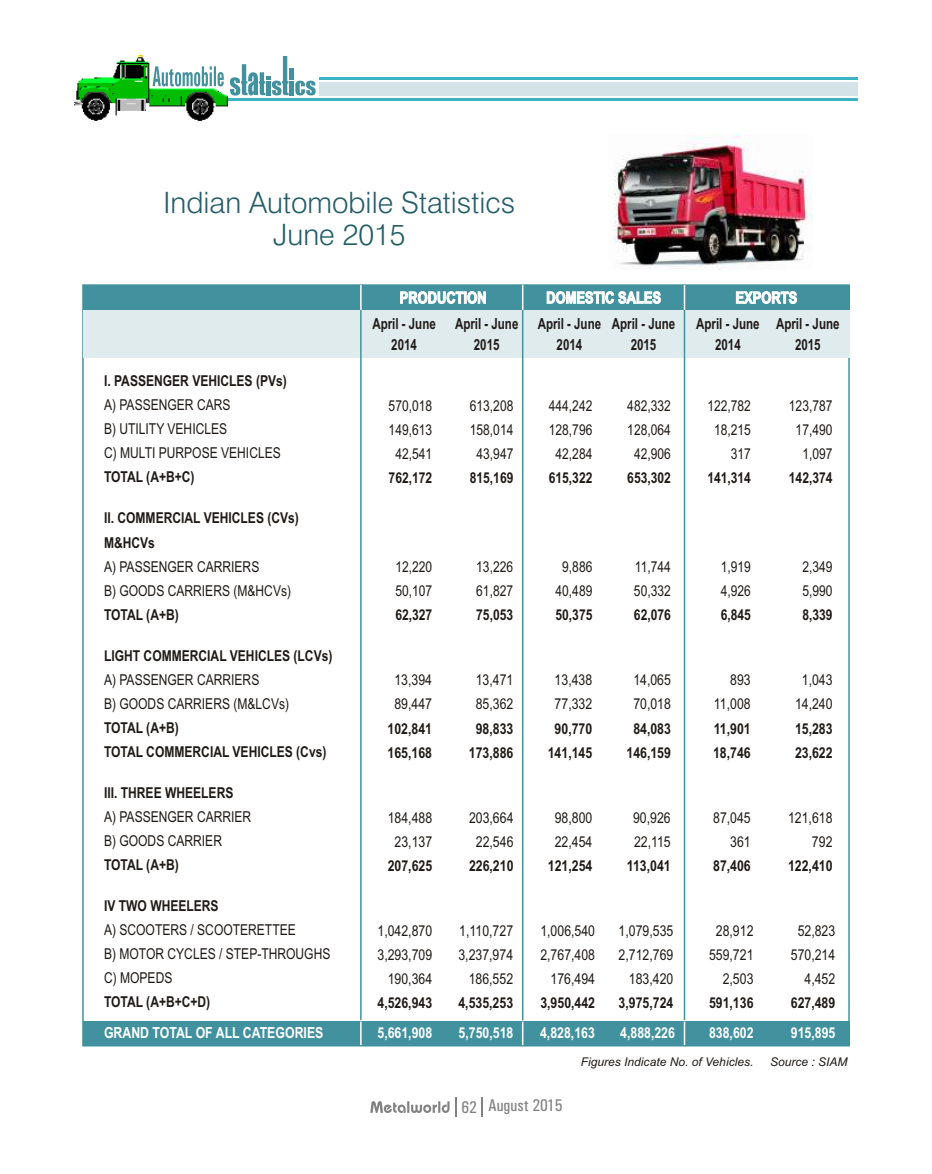
<style>
.page{position:relative;width:932px;height:1174px;background:#fff}
.page>*{position:absolute;margin:0;border:0;box-sizing:border-box;transform-origin:0 0}
.t1{font:300 29.4px/32.4px "Swiss 721 BT";color:#245e69;text-align:center}
.t2{font:16.95px "Univers Condensed";color:#828282}
.t3{font:700 15.3px/21px "Arial Narrow";color:#1f1a17;text-align:center;scale:.92 1}
.t4{font:700 15.3px "Arial Narrow";color:#fff}
.t5{font:15px/24px "Arial Narrow";color:#1f1a17}
.t6{font:700 15px/24px "Arial Narrow";color:#1f1a17}
.t7{font:700 15px "Arial Narrow";color:#fff}
.t8{font:italic 12px "Arial";color:#1f1a17}
</style>
<div class="page">
<div style="left:318px;top:82px;width:539px;height:14px;background:#d4e3e8"></div>
<hr style="left:318px;top:77px;width:539px;height:2px;background:#3bb3c2">
<hr style="left:82px;top:98px;width:775px;height:2px;background:#3bb3c2">
<div style="left:289px;top:68px;width:5px;height:12px;background:#42919e"></div>
<svg style="left:295px;top:81px;width:20px;height:14px"></svg>
<div style="left:289px;top:81px;width:5px;height:14px;background:#42919e"></div>
<svg style="left:230px;top:56px;width:58px;height:40px"></svg>
<hr style="left:266px;top:81px;width:4px;height:14px;background:#42919e">
<img style="left:74px;top:55px;width:154px;height:65px">
<svg style="left:152px;top:66px;width:72px;height:20px"></svg>
<svg style="left:370px;top:1097px;width:86px;height:19px"></svg>
<svg style="left:481px;top:1097px;width:2px;height:19px"></svg>
<div style="left:83px;top:1021px;width:765px;height:24px;background:#42919e"></div>
<div style="left:83px;top:285px;width:765px;height:25px;background:#42919e"></div>
<div style="left:83px;top:310px;width:765px;height:47px;background:#e0ebed"></div>
<svg style="left:400px;top:291px;width:85px;height:13px"></svg>
<svg style="left:546px;top:291px;width:114px;height:13px"></svg>
<svg style="left:735px;top:291px;width:61px;height:13px"></svg>
<svg style="left:360px;top:285px;width:1px;height:25px"></svg>
<hr style="left:521px;top:285px;width:2px;height:25px;background:#fff">
<hr style="left:683px;top:285px;width:2px;height:25px;background:#fff">
<hr style="left:360px;top:310px;width:1px;height:710px;background:#42919e">
<hr style="left:521px;top:310px;width:2px;height:710px;background:#42919e">
<hr style="left:683px;top:310px;width:2px;height:710px;background:#42919e">
<svg style="left:360px;top:1021px;width:1px;height:24px"></svg>
<hr style="left:521px;top:1021px;width:2px;height:24px;background:#fff">
<hr style="left:683px;top:1021px;width:2px;height:24px;background:#fff">
<img style="left:613px;top:135px;width:198px;height:135px">
<h1 class="t1" style="left:163px;top:189px;width:353px">Indian Automobile Statistics<br>June 2015</h1>
<p class="t6" style="left:104px;top:370px;width:184px">I. PASSENGER VEHICLES (PVs)</p>
<p class="t5" style="left:104px;top:394px;width:178px">A) PASSENGER CARS<br>B) UTILITY VEHICLES<br>C) MULTI PURPOSE VEHICLES</p>
<p class="t6" style="left:104px;top:466px;width:92px">TOTAL (A+B+C)</p>
<p class="t6" style="left:104px;top:507px;width:196px">II. COMMERCIAL VEHICLES (CVs)<br>M&amp;HCVs</p>
<p class="t5" style="left:104px;top:555px;width:188px">A) PASSENGER CARRIERS<br>B) GOODS CARRIERS (M&amp;HCVs)</p>
<p class="t6" style="left:104px;top:603px;width:76px">TOTAL (A+B)</p>
<p class="t6" style="left:104px;top:645px;width:230px">LIGHT COMMERCIAL VEHICLES (LCVs)</p>
<p class="t5" style="left:104px;top:669px;width:186px">A) PASSENGER CARRIERS<br>B) GOODS CARRIERS (M&amp;LCVs)</p>
<p class="t6" style="left:104px;top:717px;width:224px">TOTAL (A+B)<br>TOTAL COMMERCIAL VEHICLES (Cvs)</p>
<p class="t6" style="left:104px;top:782px;width:131px">III. THREE WHEELERS</p>
<p class="t5" style="left:104px;top:806px;width:149px">A) PASSENGER CARRIER<br>B) GOODS CARRIER</p>
<p class="t6" style="left:104px;top:854px;width:76px">TOTAL (A+B)</p>
<p class="t6" style="left:104px;top:895px;width:116px">IV TWO WHEELERS</p>
<p class="t5" style="left:104px;top:919px;width:228px">A) SCOOTERS / SCOOTERETTEE<br>B) MOTOR CYCLES / STEP-THROUGHS<br>C) MOPEDS</p>
<p class="t6" style="left:104px;top:991px;width:108px">TOTAL (A+B+C+D)</p>
<p class="t3" style="left:372px;top:314px;width:70px">April - June<br>2014</p>
<p class="t3" style="left:537px;top:314px;width:70px">April - June<br>2014</p>
<p class="t3" style="left:696px;top:314px;width:70px">April - June<br>2014</p>
<p class="t3" style="left:455px;top:314px;width:70px">April - June<br>2015</p>
<p class="t3" style="left:611px;top:314px;width:70px">April - June<br>2015</p>
<p class="t3" style="left:775px;top:314px;width:70px">April - June<br>2015</p>
<p class="t5" style="left:388px;top:395px;width:45px;text-align:center">570,018<br>149,613<br>42,541</p>
<p class="t6" style="left:388px;top:467px;width:45px">762,172</p>
<p class="t5" style="left:469px;top:395px;width:45px;text-align:center">613,208<br>158,014<br>43,947</p>
<p class="t6" style="left:469px;top:467px;width:45px">815,169</p>
<p class="t5" style="left:548px;top:395px;width:45px;text-align:center">444,242<br>128,796<br>42,284</p>
<p class="t6" style="left:548px;top:467px;width:45px">615,322</p>
<p class="t5" style="left:627px;top:395px;width:45px;text-align:center">482,332<br>128,064<br>42,906</p>
<p class="t6" style="left:627px;top:467px;width:45px">653,302</p>
<p class="t5" style="left:395px;top:556px;width:38px">12,220<br>50,107</p>
<p class="t6" style="left:395px;top:604px;width:38px">62,327</p>
<p class="t5" style="left:394px;top:669px;width:39px">13,394<br>89,447</p>
<p class="t6" style="left:387px;top:717px;width:46px">102,841<br>165,168</p>
<p class="t5" style="left:387px;top:806px;width:46px;text-align:center">184,488<br>23,137</p>
<p class="t6" style="left:387px;top:854px;width:46px">207,625</p>
<p class="t5" style="left:377px;top:920px;width:56px;text-align:right">1,042,870<br>3,293,709<br>190,364</p>
<p class="t6" style="left:377px;top:992px;width:56px">4,526,943</p>
<p class="t5" style="left:476px;top:556px;width:38px">13,226<br>61,827</p>
<p class="t6" style="left:476px;top:604px;width:38px">75,053</p>
<p class="t5" style="left:475px;top:669px;width:39px">13,471<br>85,362</p>
<p class="t6" style="left:469px;top:717px;width:46px;text-align:center">98,833<br>173,886</p>
<p class="t5" style="left:469px;top:806px;width:46px;text-align:center">203,664<br>22,546</p>
<p class="t6" style="left:469px;top:854px;width:46px">226,210</p>
<p class="t5" style="left:458px;top:920px;width:56px;text-align:right">1,110,727<br>3,237,974<br>186,552</p>
<p class="t6" style="left:458px;top:992px;width:56px">4,535,253</p>
<p class="t5" style="left:555px;top:556px;width:38px;text-align:center">9,886<br>40,489</p>
<p class="t6" style="left:555px;top:604px;width:38px">50,375</p>
<p class="t5" style="left:554px;top:669px;width:39px">13,438<br>77,332</p>
<p class="t6" style="left:547px;top:717px;width:46px;text-align:center">90,770<br>141,145</p>
<p class="t5" style="left:554px;top:806px;width:39px">98,800<br>22,454</p>
<p class="t6" style="left:547px;top:854px;width:46px">121,254</p>
<p class="t5" style="left:540px;top:920px;width:56px;text-align:right">1,006,540<br>2,767,408<br>176,494</p>
<p class="t6" style="left:540px;top:992px;width:56px">3,950,442</p>
<p class="t5" style="left:633px;top:556px;width:38px">11,744<br>50,332</p>
<p class="t6" style="left:633px;top:604px;width:38px">62,076</p>
<p class="t5" style="left:633px;top:669px;width:39px">14,065<br>70,018</p>
<p class="t6" style="left:626px;top:717px;width:46px;text-align:center">84,083<br>146,159</p>
<p class="t5" style="left:633px;top:806px;width:39px">90,926<br>22,115</p>
<p class="t6" style="left:626px;top:854px;width:45px">113,041</p>
<p class="t5" style="left:618px;top:920px;width:56px;text-align:right">1,079,535<br>2,712,769<br>183,420</p>
<p class="t6" style="left:618px;top:992px;width:56px">3,975,724</p>
<p class="t5" style="left:707px;top:395px;width:45px;text-align:right">122,782<br>18,215<br>317</p>
<p class="t6" style="left:707px;top:467px;width:45px">141,314</p>
<p class="t5" style="left:720px;top:556px;width:32px">1,919<br>4,926</p>
<p class="t6" style="left:720px;top:604px;width:32px">6,845</p>
<p class="t5" style="left:713px;top:669px;width:38px;text-align:right">893<br>11,008</p>
<p class="t6" style="left:712px;top:717px;width:39px">11,901<br>18,746</p>
<p class="t5" style="left:713px;top:806px;width:39px;text-align:right">87,045<br>361</p>
<p class="t6" style="left:713px;top:854px;width:39px">87,406</p>
<p class="t5" style="left:708px;top:920px;width:46px;text-align:right">28,912<br>559,721<br>2,503</p>
<p class="t6" style="left:708px;top:992px;width:46px">591,136</p>
<p class="t5" style="left:788px;top:395px;width:45px;text-align:right">123,787<br>17,490<br>1,097</p>
<p class="t6" style="left:788px;top:467px;width:45px">142,374</p>
<p class="t5" style="left:802px;top:556px;width:32px">2,349<br>5,990</p>
<p class="t6" style="left:802px;top:604px;width:32px">8,339</p>
<p class="t5" style="left:794px;top:669px;width:39px;text-align:center">1,043<br>14,240</p>
<p class="t6" style="left:794px;top:717px;width:39px">15,283<br>23,622</p>
<p class="t5" style="left:787px;top:806px;width:46px;text-align:right">121,618<br>792</p>
<p class="t6" style="left:787px;top:854px;width:46px">122,410</p>
<p class="t5" style="left:790px;top:920px;width:46px;text-align:right">52,823<br>570,214<br>4,452</p>
<p class="t6" style="left:790px;top:992px;width:46px">627,489</p>
<p class="t4" style="left:104px;top:1027px;width:221px">GRAND TOTAL OF ALL CATEGORIES</p>
<p class="t7" style="left:377px;top:1026px;width:56px">5,661,908</p>
<p class="t7" style="left:458px;top:1026px;width:56px">5,750,518</p>
<p class="t7" style="left:540px;top:1026px;width:56px">4,828,163</p>
<p class="t7" style="left:620px;top:1026px;width:56px">4,888,226</p>
<p class="t7" style="left:708px;top:1026px;width:46px">838,602</p>
<p class="t7" style="left:790px;top:1026px;width:46px">915,895</p>
<p class="t2" style="left:461px;top:1099px;width:102px">62 August 2015</p>
<p class="t8" style="left:580px;top:1057px;width:174px">Figures Indicate No. of Vehicles.</p>
<p class="t8" style="left:769px;top:1057px;width:79px">Source : SIAM</p>
</div>
